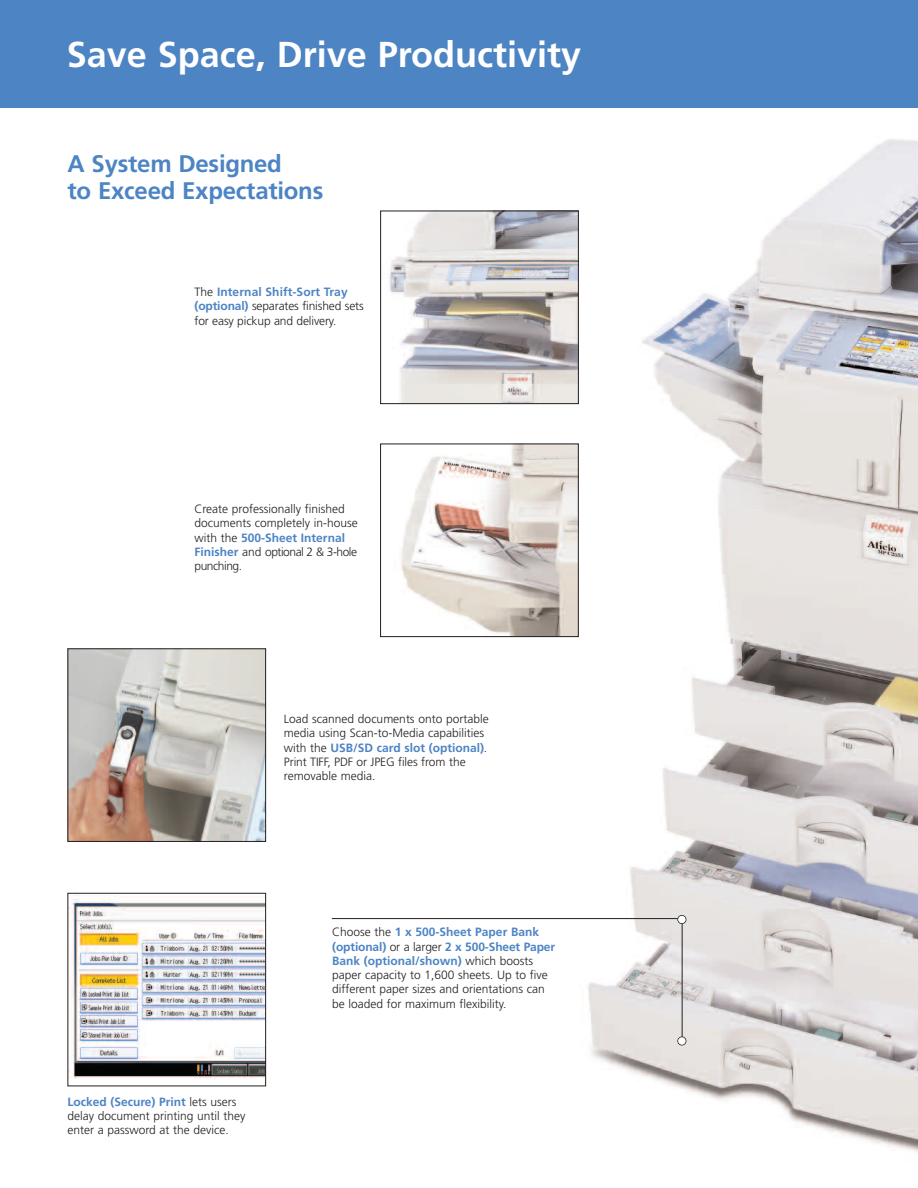
<style>
.page{position:relative;width:918px;height:1188px;background:#fff}
.page>*{position:absolute;margin:0;border:0;box-sizing:border-box;transform-origin:0 0}
.t1{font:700 36px "Frutiger";color:#fff}
.t2{font:700 24px/27.8px "Frutiger";letter-spacing:-.01em;color:#4d84c4}
.t3{font:300 12px/14.2px "Frutiger";color:#231f20}
.s1{font-weight:700;color:#4d84c4}
</style>
<div class="page">
<img style="left:569px;top:139px;width:349px;height:1013px">
<div style="left:0;top:0;width:918px;height:108px;background:#4d84c4"></div>
<img style="left:70px;top:895px;width:194px;height:184px">
<div style="left:68px;top:893px;width:198px;height:193px;border:1px solid #231f20"></div>
<img style="left:70px;top:650px;width:194px;height:190px">
<div style="left:68px;top:648px;width:198px;height:194px;border:1px solid #231f20"></div>
<img style="left:389px;top:213px;width:188px;height:189px">
<div style="left:380px;top:211px;width:199px;height:193px;border:1px solid #231f20"></div>
<img style="left:401px;top:446px;width:176px;height:189px">
<div style="left:380px;top:444px;width:199px;height:193px;border:1px solid #231f20"></div>
<hr style="left:332px;top:918px;width:350px;height:1px;background:#231f20">
<hr style="left:682px;top:919px;width:1px;height:123px;background:#231f20">
<div style="left:678px;top:1037px;width:8px;height:8px;background:#fff;border-radius:50%"></div>
<div style="left:677px;top:1036px;width:9px;height:10px;border:2px solid #231f20;border-radius:50%"></div>
<div style="left:678px;top:915px;width:8px;height:9px;background:#fff;border-radius:50%"></div>
<div style="left:677px;top:915px;width:9px;height:9px;border:2px solid #231f20;border-radius:50%"></div>
<h1 class="t1" style="left:67px;top:40px;width:516px">Save Space, Drive Productivity</h1>
<h2 class="t2" style="left:68px;top:151px;width:257px">A System Designed<br>to Exceed Expectations</h2>
<p class="t3" style="left:195px;top:286px;width:171px">The <span class="s1">Internal Shift-Sort Tray (optional)</span> separates finished sets for easy pickup and delivery.</p>
<p class="t3" style="left:195px;top:503px;width:165px">Create professionally finished documents completely in-house with the <span class="s1">500-Sheet Internal<br>Finisher</span> and optional 2 &amp; 3-hole punching.</p>
<p class="t3" style="left:284px;top:713px;width:206px">Load scanned documents onto portable media using Scan-to-Media capabilities with the <span class="s1">USB/SD card slot (optional)</span>.<br>Print TIFF, PDF or JPEG files from the removable media.</p>
<p class="t3" style="left:67px;top:1095px;width:180px"><span class="s1">Locked (Secure) Print</span> lets users delay document printing until they enter a password at the device.</p>
<p class="t3" style="left:332px;top:926px;width:224px">Choose the <span class="s1">1 x 500-Sheet Paper Bank (optional)</span> or a larger <span class="s1">2 x 500-Sheet Paper Bank (optional/shown)</span> which boosts paper capacity to 1,600 sheets. Up to five different paper sizes and orientations can be loaded for maximum flexibility.</p>
</div>
